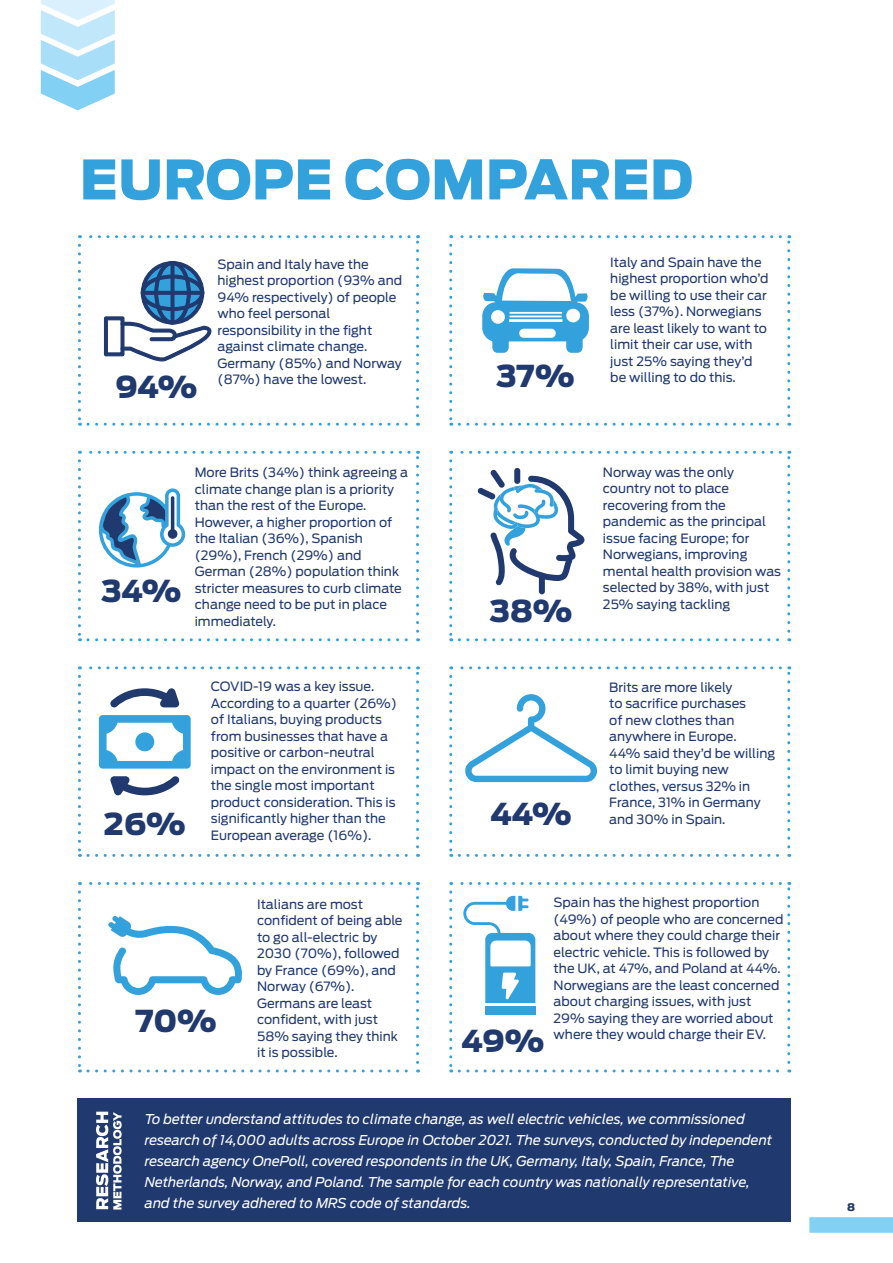
<style>
.page{position:relative;width:893px;height:1263px;background:#fff}
.page>*{position:absolute;margin:0;border:0;box-sizing:border-box;transform-origin:0 0}
.t1{font:900 54px "Ford Antenna";color:#33a2dc}
.t2{font:900 30px "Ford Antenna";color:#20396e}
.t3{font:italic 13.5px/21px "Ford Antenna";color:#fff}
.t4{font:12.75px/16.5px "Ford Antenna";color:#20396e}
.t5{font:900 10.5px "Ford Antenna";color:#20396e}
</style>
<div class="page">
<svg style="left:41px;top:0;width:74px;height:110px"></svg>
<div style="left:77px;top:1098px;width:714px;height:124px;background:#20396e"></div>
<svg style="left:96px;top:1112px;width:26px;height:97px"></svg>
<svg style="left:79px;top:235px;width:330px;height:3px"></svg>
<svg style="left:78px;top:245px;width:3px;height:181px"></svg>
<svg style="left:88px;top:423px;width:331px;height:3px"></svg>
<svg style="left:416px;top:235px;width:3px;height:181px"></svg>
<svg style="left:451px;top:235px;width:329px;height:3px"></svg>
<svg style="left:449px;top:245px;width:3px;height:181px"></svg>
<svg style="left:459px;top:423px;width:331px;height:3px"></svg>
<svg style="left:787px;top:235px;width:3px;height:181px"></svg>
<svg style="left:79px;top:451px;width:330px;height:3px"></svg>
<svg style="left:78px;top:461px;width:3px;height:180px"></svg>
<svg style="left:88px;top:638px;width:331px;height:3px"></svg>
<svg style="left:416px;top:451px;width:3px;height:180px"></svg>
<svg style="left:451px;top:451px;width:329px;height:3px"></svg>
<svg style="left:449px;top:461px;width:3px;height:180px"></svg>
<svg style="left:459px;top:638px;width:331px;height:3px"></svg>
<svg style="left:787px;top:451px;width:3px;height:180px"></svg>
<svg style="left:79px;top:666px;width:330px;height:3px"></svg>
<svg style="left:78px;top:676px;width:3px;height:181px"></svg>
<svg style="left:88px;top:854px;width:331px;height:3px"></svg>
<svg style="left:416px;top:666px;width:3px;height:181px"></svg>
<svg style="left:451px;top:666px;width:329px;height:3px"></svg>
<svg style="left:449px;top:676px;width:3px;height:181px"></svg>
<svg style="left:459px;top:854px;width:331px;height:3px"></svg>
<svg style="left:787px;top:666px;width:3px;height:181px"></svg>
<svg style="left:79px;top:882px;width:330px;height:3px"></svg>
<svg style="left:78px;top:892px;width:3px;height:180px"></svg>
<svg style="left:88px;top:1069px;width:331px;height:3px"></svg>
<svg style="left:416px;top:882px;width:3px;height:180px"></svg>
<svg style="left:451px;top:882px;width:329px;height:3px"></svg>
<svg style="left:449px;top:892px;width:3px;height:180px"></svg>
<svg style="left:459px;top:1069px;width:331px;height:3px"></svg>
<svg style="left:787px;top:882px;width:3px;height:180px"></svg>
<svg style="left:465px;top:694px;width:132px;height:88px"></svg>
<svg style="left:482px;top:268px;width:107px;height:85px"></svg>
<svg style="left:99px;top:488px;width:86px;height:80px"></svg>
<svg style="left:478px;top:469px;width:107px;height:125px"></svg>
<svg style="left:99px;top:715px;width:92px;height:54px"></svg>
<svg style="left:110px;top:688px;width:69px;height:19px"></svg>
<svg style="left:110px;top:776px;width:70px;height:19px"></svg>
<div style="left:135px;top:732px;width:19px;height:19px;background:#33a2dc;border-radius:50%"></div>
<div style="left:485px;top:1006px;width:50px;height:8px;background:#33a2dc"></div>
<svg style="left:463px;top:896px;width:72px;height:107px"></svg>
<svg style="left:108px;top:916px;width:134px;height:79px"></svg>
<svg style="left:103px;top:261px;width:109px;height:101px"></svg>
<div style="left:141px;top:291px;width:63px;height:4px;border:1px solid #20396e"></div>
<div style="left:809px;top:1217px;width:84px;height:16px;background:#83d0f5"></div>
<h1 class="t1" style="left:80px;top:129px;width:615px">EUROPE COMPARED</h1>
<h2 class="t2" style="left:115px;top:359px;width:84px">94%</h2>
<p class="t4" style="left:218px;top:255px;width:186px">Spain and Italy have the highest proportion (93% and<br>94% respectively) of people who feel personal responsibility in the fight against climate change.<br>Germany (85%) and Norway (87%) have the lowest.</p>
<p class="t4" style="left:610px;top:252px;width:160px">Italy and Spain have the highest proportion who’d be willing to use their car less (37%). Norwegians are least likely to want to limit their car use, with just 25% saying they’d be willing to do this.</p>
<h2 class="t2" style="left:496px;top:348px;width:80px">37%</h2>
<h2 class="t2" style="left:101px;top:563px;width:81px">34%</h2>
<p class="t4" style="left:195px;top:463px;width:215px">More Brits (34%) think agreeing a climate change plan is a priority than the rest of the Europe.<br>However, a higher proportion of the Italian (36%), Spanish (29%), French (29%) and<br>German (28%) population think stricter measures to curb climate change need to be put in place immediately.</p>
<p class="t4" style="left:603px;top:463px;width:180px">Norway was the only country not to place recovering from the pandemic as the principal issue facing Europe; for<br>Norwegians, improving mental health provision was selected by 38%, with just<br>25% saying tackling</p>
<h2 class="t2" style="left:490px;top:583px;width:84px">38%</h2>
<h2 class="t2" style="left:104px;top:796px;width:83px">26%</h2>
<p class="t4" style="left:211px;top:677px;width:188px">COVID-19 was a key issue.<br>According to a quarter (26%) of Italians, buying products from businesses that have a positive or carbon-neutral impact on the environment is the single most important product consideration. This is significantly higher than the<br>European average (16%).</p>
<p class="t4" style="left:609px;top:677px;width:167px">Brits are more likely<br>to sacrifice purchases<br>of new clothes than anywhere in Europe.<br>44% said they’d be willing to limit buying new clothes, versus 32% in<br>France, 31% in Germany and 30% in Spain.</p>
<h2 class="t2" style="left:490px;top:786px;width:83px">44%</h2>
<h2 class="t2" style="left:135px;top:993px;width:83px">70%</h2>
<p class="t4" style="left:257px;top:894px;width:147px">Italians are most confident of being able to go all-electric by<br>2030 (70%), followed by France (69%), and<br>Norway (67%).<br>Germans are least confident, with just<br>58% saying they think it is possible.</p>
<p class="t4" style="left:554px;top:893px;width:231px">Spain has the highest proportion (49%) of people who are concerned about where they could charge their electric vehicle. This is followed by the UK, at 47%, and Poland at 44%.<br>Norwegians are the least concerned about charging issues, with just 29% saying they are worried about where they would charge their EV.</p>
<h2 class="t2" style="left:461px;top:1013px;width:84px">49%</h2>
<p class="t3" style="left:145px;top:1107px;width:629px">To better understand attitudes to climate change, as well electric vehicles, we commissioned research of 14,000 adults across Europe in October 2021. The surveys, conducted by independent research agency OnePoll, covered respondents in the UK, Germany, Italy, Spain, France, The Netherlands, Norway, and Poland. The sample for each country was nationally representative, and the survey adhered to MRS code of standards.</p>
<p class="t5" style="left:847px;top:1197px;width:10px">8</p>
</div>
